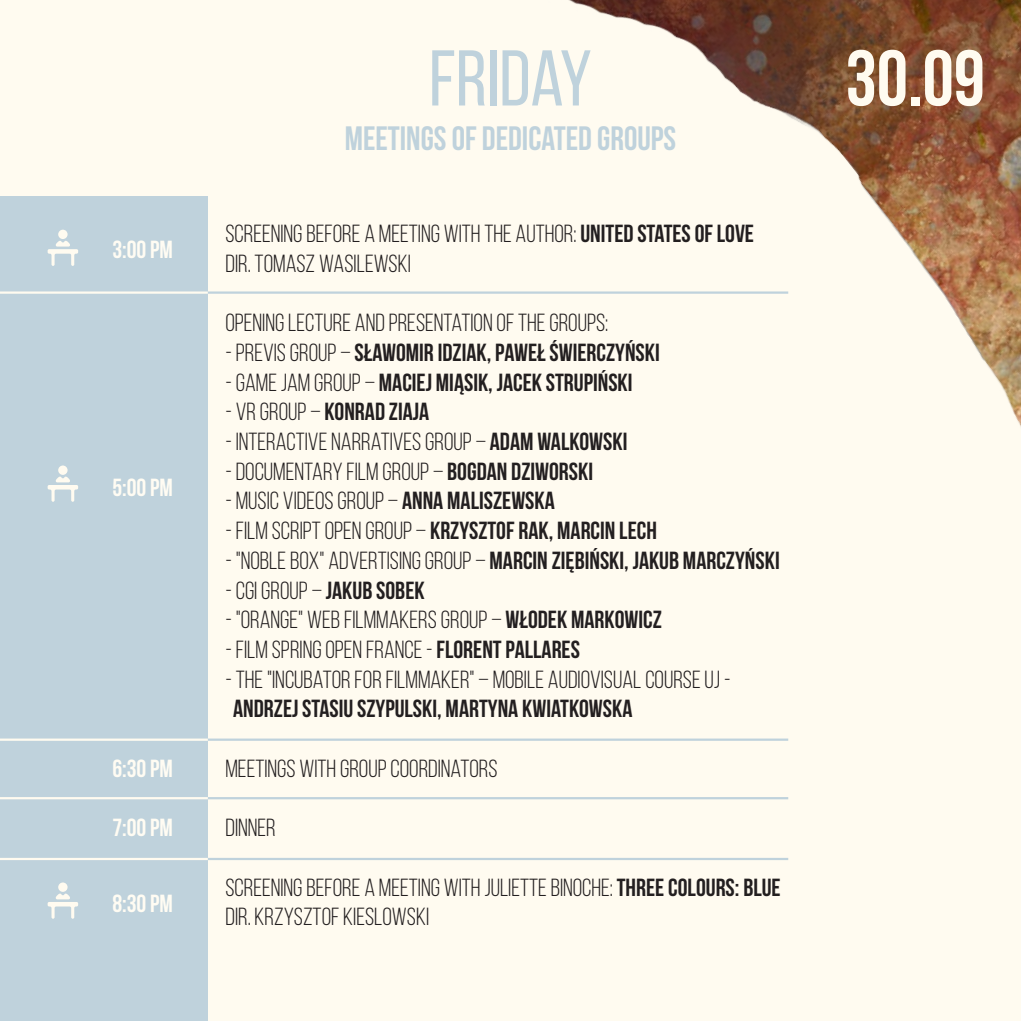
<style>
.page{position:relative;width:1021px;height:1021px;background:#fff}
.page>*{position:absolute;margin:0;border:0;box-sizing:border-box;transform-origin:0 0}
.t1{font:78.75px "Bebas Neue";color:#bfd2dc}
.t2{font:700 78.75px "Bebas Neue";color:#fffbf0}
.t3{font:700 33.75px "Bebas Neue";color:#bfd2dc}
.t4{font:24.75px/29.7px "Bebas Neue";color:#231f20}
.t5{font:700 24.75px "Bebas Neue";color:#231f20}
.t6{font:700 24.75px "Bebas Neue";color:#fffcf3}
.s1{font-weight:700}
.s2{font-weight:400}
</style>
<div class="page">
<div style="left:0;top:0;width:1020px;height:1020px;background:#fffbf0"></div>
<img style="left:146px;top:0;width:874px;height:860px">
<div style="left:0;top:197px;width:208px;height:823px;background:#bfd2dc"></div>
<hr style="left:0;top:291px;width:788px;height:3px;background:#bfd2dc">
<hr style="left:0;top:291px;width:208px;height:3px;background:#fffbf0">
<hr style="left:0;top:738px;width:788px;height:2px;background:#bfd2dc">
<hr style="left:0;top:738px;width:208px;height:2px;background:#fffbf0">
<hr style="left:0;top:797px;width:788px;height:2px;background:#bfd2dc">
<hr style="left:0;top:797px;width:208px;height:2px;background:#fffbf0">
<hr style="left:0;top:857px;width:788px;height:3px;background:#bfd2dc">
<hr style="left:0;top:857px;width:208px;height:3px;background:#fffbf0">
<div style="left:58px;top:230px;width:10px;height:9px;background:#fffbf0;border-radius:50%"></div>
<svg style="left:48px;top:240px;width:30px;height:26px"></svg>
<div style="left:58px;top:465px;width:10px;height:10px;background:#fffbf0;border-radius:50%"></div>
<svg style="left:48px;top:476px;width:30px;height:26px"></svg>
<div style="left:58px;top:882px;width:10px;height:9px;background:#fffbf0;border-radius:50%"></div>
<svg style="left:48px;top:893px;width:30px;height:25px"></svg>
<p class="t6" style="left:112px;top:235px;width:62px">3:00 PM</p>
<p class="t6" style="left:112px;top:473px;width:62px">5:00 PM</p>
<p class="t6" style="left:112px;top:754px;width:62px">6:30 PM</p>
<p class="t6" style="left:112px;top:814px;width:62px">7:00 PM</p>
<p class="t6" style="left:112px;top:889px;width:62px">8:30 PM</p>
<h1 class="t1" style="left:429px;top:36px;width:164px">friday</h1>
<h1 class="t2" style="left:845px;top:35px;width:141px">30.09</h1>
<h2 class="t3" style="left:345px;top:120px;width:333px">MEETINGS OF DEDICATED GROUPS</h2>
<p class="t4" style="left:225px;top:218px;width:530px">SCREENING BEFORE A MEETING WITH THE AUTHOR: <span class="s1">UNITED STATES OF LOVE<br></span>DIR. TOMASZ WASILEWSKI</p>
<p class="t4" style="left:225px;top:307px;width:384px">OPENING LECTURE AND PRESENTATION OF THE GROUPS:</p>
<p class="t5" style="left:225px;top:339px;width:436px"><span class="s2">- PREVIS GROUP –</span> SŁAWOMIR IDZIAK, PAWEŁ ŚWIERCZYŃSKI</p>
<p class="t5" style="left:225px;top:368px;width:408px"><span class="s2">- GAME JAM GROUP –</span> MACIEJ MIĄSIK, JACEK STRUPIŃSKI</p>
<p class="t5" style="left:225px;top:398px;width:205px"><span class="s2">- VR GROUP –</span> KONRAD ZIAJA</p>
<p class="t4" style="left:225px;top:426px;width:403px">- INTERACTIVE NARRATIVES GROUP – <span class="s1">ADAM WALKOWSKI</span></p>
<p class="t4" style="left:225px;top:456px;width:369px">- DOCUMENTARY FILM GROUP – <span class="s1">BOGDAN DZIWORSKI</span></p>
<p class="t4" style="left:225px;top:486px;width:331px">- MUSIC VIDEOS GROUP – <span class="s1">ANNA MALISZEWSKA</span></p>
<p class="t5" style="left:225px;top:517px;width:433px"><span class="s2">- FILM SCRIPT OPEN GROUP –</span> KRZYSZTOF RAK, MARCIN LECH</p>
<p class="t5" style="left:225px;top:546px;width:555px"><span class="s2">- "NOBLE BOX" ADVERTISING GROUP –</span> MARCIN ZIĘBIŃSKI, JAKUB MARCZYŃSKI</p>
<p class="t4" style="left:225px;top:575px;width:201px">- CGI GROUP – <span class="s1">JAKUB SOBEK</span></p>
<p class="t4" style="left:225px;top:604px;width:438px">- "ORANGE" WEB FILMMAKERS GROUP – <span class="s1">WŁODEK MARKOWICZ</span></p>
<p class="t4" style="left:225px;top:634px;width:356px">- FILM SPRING OPEN FRANCE - <span class="s1">FLORENT PALLARES</span></p>
<p class="t4" style="left:225px;top:664px;width:506px">- THE "INCUBATOR FOR FILMMAKER" – MOBILE AUDIOVISUAL COURSE UJ -</p>
<p class="t5" style="left:233px;top:695px;width:401px">ANDRZEJ STASIU SZYPULSKI, MARTYNA KWIATKOWSKA</p>
<p class="t4" style="left:225px;top:753px;width:273px">MEETINGS WITH GROUP COORDINATORS</p>
<p class="t4" style="left:225px;top:812px;width:52px">DINNER</p>
<p class="t4" style="left:225px;top:872px;width:556px">SCREENING BEFORE A MEETING WITH JULIETTE BINOCHE: <span class="s1">THREE COLOURS: BLUE<br></span>DIR. KRZYSZTOF KIESLOWSKI</p>
</div>
